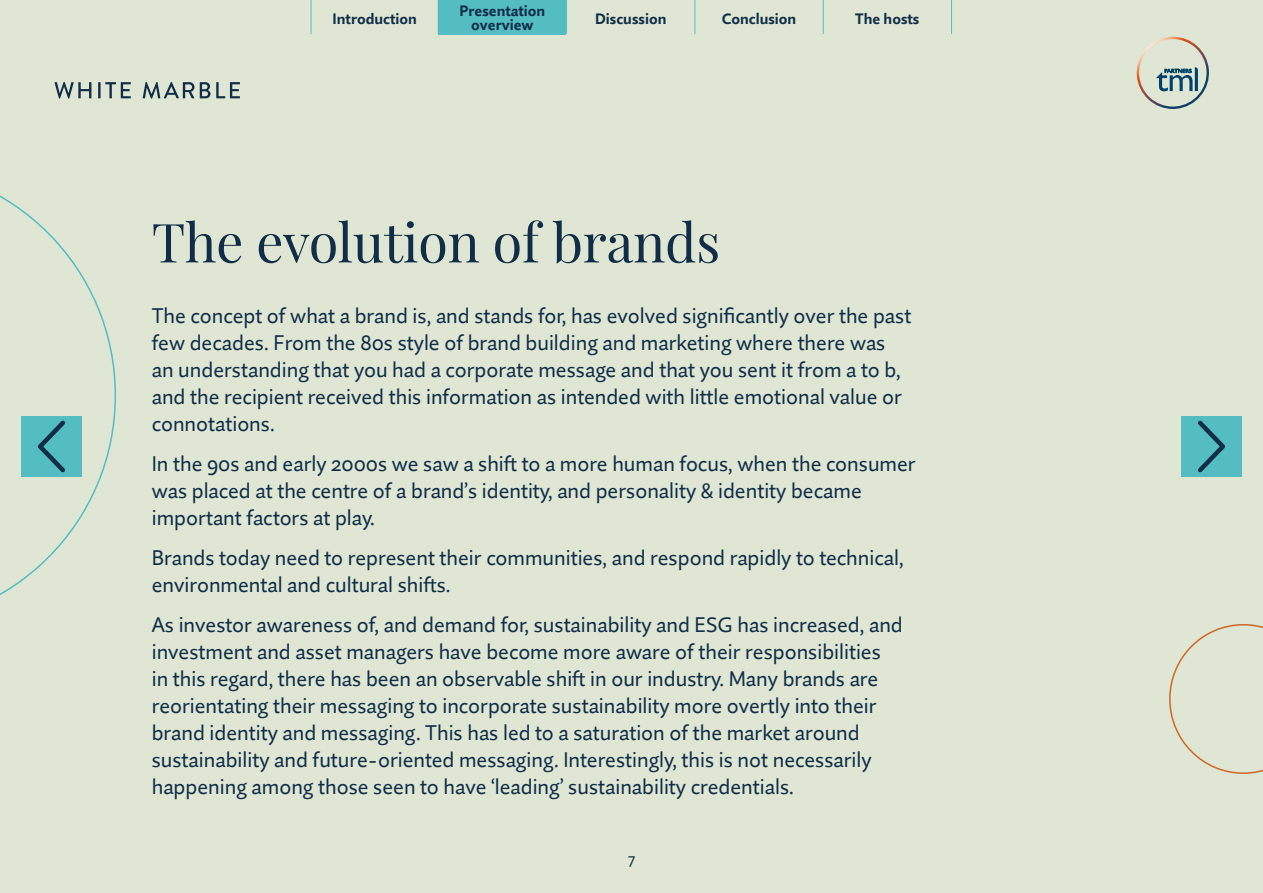
<style>
.page{position:relative;width:1263px;height:893px;background:#dfe7d4}
.page>*{position:absolute;margin:0;border:0;box-sizing:border-box;transform-origin:0 0}
.t1{font:54px "Playfair Display";letter-spacing:-.005em;color:#112d47}
.t2{font:21px/27px "Quire Sans";color:#112d47}
.t3{font:700 15px/13.5px "Quire Sans";color:#112d47;text-align:center}
.t4{font:15px "Quire Sans";color:#112d47}
</style>
<div class="page">
<svg style="left:54px;top:82px;width:37px;height:17px"></svg>
<hr style="left:98px;top:82px;width:3px;height:16px;background:#112d47">
<svg style="left:105px;top:82px;width:26px;height:16px"></svg>
<svg style="left:143px;top:82px;width:51px;height:17px"></svg>
<svg style="left:200px;top:82px;width:40px;height:16px"></svg>
<svg style="left:1136px;top:37px;width:73px;height:72px"></svg>
<svg style="left:0;top:195px;width:116px;height:401px"></svg>
<svg style="left:1169px;top:624px;width:94px;height:150px"></svg>
<div style="left:439px;top:0;width:127px;height:34px;background:#54bdc1"></div>
<hr style="left:566px;top:0;width:1px;height:34px;background:#54bdc1">
<hr style="left:694px;top:0;width:1px;height:34px;background:#54bdc1">
<hr style="left:823px;top:0;width:1px;height:34px;background:#54bdc1">
<hr style="left:951px;top:0;width:1px;height:34px;background:#54bdc1">
<hr style="left:311px;top:0;width:1px;height:34px;background:#54bdc1">
<hr style="left:438px;top:0;width:1px;height:34px;background:#54bdc1">
<div style="left:1181px;top:416px;width:61px;height:61px;background:#54bdc1"></div>
<svg style="left:1198px;top:420px;width:27px;height:53px"></svg>
<div style="left:21px;top:416px;width:61px;height:61px;background:#54bdc1"></div>
<svg style="left:38px;top:420px;width:27px;height:53px"></svg>
<p class="t3" style="left:459px;top:4px;width:87px">Presentation overview</p>
<p class="t3" style="left:595px;top:12px;width:73px">Discussion</p>
<p class="t3" style="left:722px;top:12px;width:76px">Conclusion</p>
<p class="t3" style="left:333px;top:12px;width:86px">Introduction</p>
<p class="t3" style="left:855px;top:12px;width:66px">The hosts</p>
<h1 class="t1" style="left:152px;top:200px;width:570px">The evolution of brands</h1>
<p class="t2" style="left:152px;top:302px;width:761px">The concept of what a brand is, and stands for, has evolved significantly over the past few decades. From the 80s style of brand building and marketing where there was an understanding that you had a corporate message and that you sent it from a to b, and the recipient received this information as intended with little emotional value or connotations.</p>
<p class="t2" style="left:152px;top:450px;width:765px">In the 90s and early 2000s we saw a shift to a more human focus, when the consumer was placed at the centre of a brand’s identity, and personality &amp; identity became important factors at play.</p>
<p class="t2" style="left:152px;top:544px;width:753px">Brands today need to represent their communities, and respond rapidly to technical, environmental and cultural shifts.</p>
<p class="t2" style="left:152px;top:611px;width:752px">As investor awareness of, and demand for, sustainability and ESG has increased, and investment and asset managers have become more aware of their responsibilities<br>in this regard, there has been an observable shift in our industry. Many brands are reorientating their messaging to incorporate sustainability more overtly into their brand identity and messaging. This has led to a saturation of the market around sustainability and future-oriented messaging. Interestingly, this is not necessarily happening among those seen to have ‘leading’ sustainability credentials.</p>
<p class="t4" style="left:628px;top:850px;width:8px">7</p>
</div>
